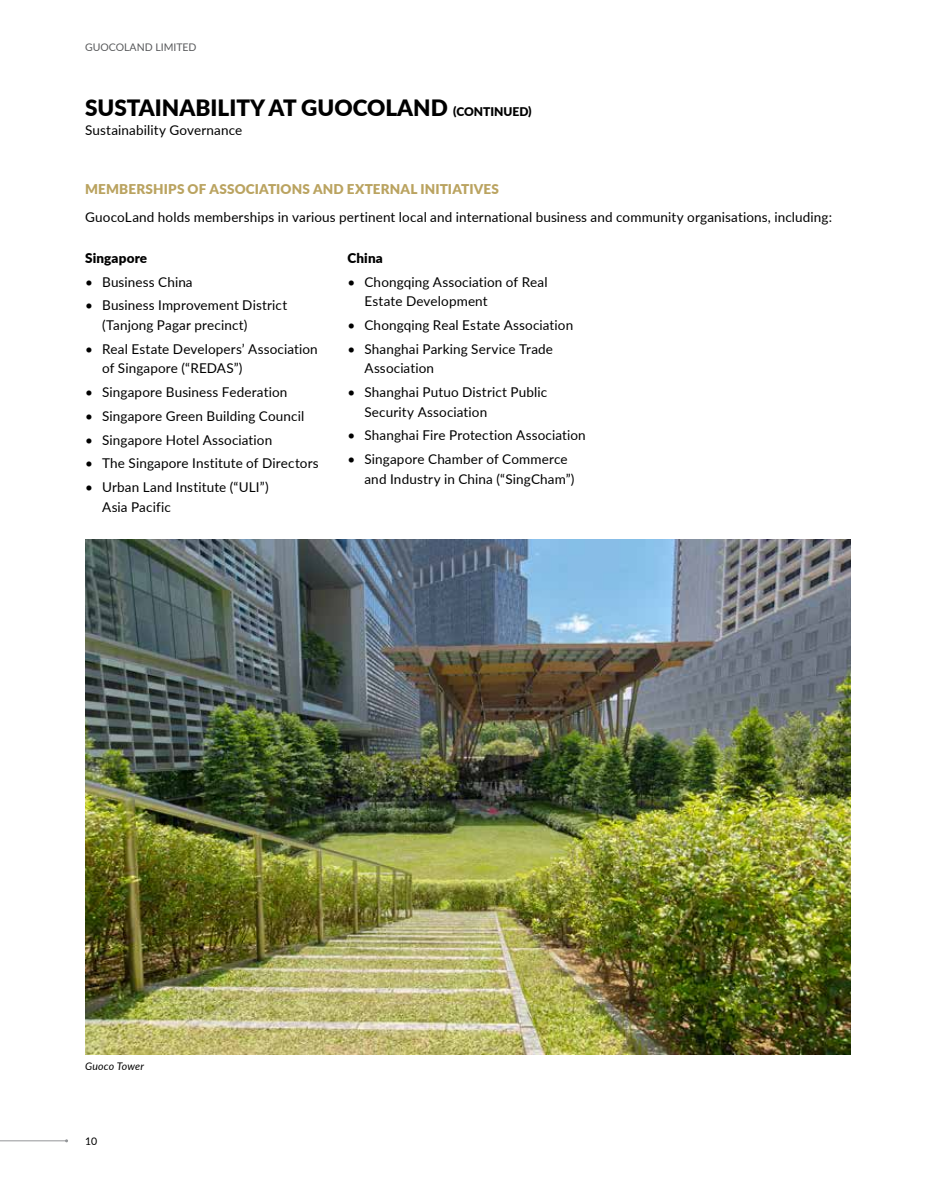
<style>
.page{position:relative;width:936px;height:1191px;background:#fff}
.page>*{position:absolute;margin:0;border:0;box-sizing:border-box;transform-origin:0 0}
.t1{font:900 22.5px "Lato";color:#000}
.t2{font:13.5px/19.5px "Lato";letter-spacing:.01em;color:#000}
.t3{font:900 13.5px "Lato";letter-spacing:.01em;color:#baa360}
.t4{font:900 13.5px "Lato";letter-spacing:.01em;color:#000}
.t5{font:10.5px "Lato";color:#58595b}
.t6{font:italic 10.5px "Lato";letter-spacing:.015em;color:#000}
.t7{font:10.5px "Lato";color:#000}
.s1{font-size:12px}
</style>
<div class="page">
<img style="left:85px;top:540px;width:765px;height:514px">
<hr style="left:0;top:1140px;width:67px;height:1px;background:#939598">
<p class="t5" style="left:85px;top:40px;width:113px">GUOCOLAND LIMITED</p>
<h1 class="t1" style="left:85px;top:91px;width:448px">SUSTAINABILITY AT GUOCOLAND <span class="s1">(CONTINUED)</span></h1>
<p class="t2" style="left:85px;top:120px;width:159px">Sustainability Governance</p>
<p class="t3" style="left:85px;top:179px;width:415px">MEMBERSHIPS OF ASSOCIATIONS AND EXTERNAL INITIATIVES</p>
<p class="t2" style="left:85px;top:206px;width:748px">GuocoLand holds memberships in various pertinent local and international business and community organisations, including:</p>
<p class="t4" style="left:85px;top:248px;width:64px">Singapore</p>
<p class="t2" style="left:85px;top:271px;width:109px">• Business China</p>
<p class="t2" style="left:102px;top:295px;width:187px;text-indent:-17px">• Business Improvement District (Tanjong Pagar precinct)</p>
<p class="t2" style="left:102px;top:338px;width:217px;text-indent:-17px">• Real Estate Developers’ Association of Singapore (“REDAS”)</p>
<p class="t2" style="left:85px;top:382px;width:204px">• Singapore Business Federation</p>
<p class="t2" style="left:85px;top:405px;width:221px">• Singapore Green Building Council</p>
<p class="t2" style="left:85px;top:429px;width:189px">• Singapore Hotel Association</p>
<p class="t2" style="left:85px;top:453px;width:235px">• The Singapore Institute of Directors</p>
<p class="t2" style="left:102px;top:477px;width:168px;text-indent:-17px">• Urban Land Institute (“ULI”)<br>Asia Pacific</p>
<p class="t4" style="left:347px;top:248px;width:37px">China</p>
<p class="t2" style="left:364px;top:271px;width:184px;text-indent:-17px">• Chongqing Association of Real<br>Estate Development</p>
<p class="t2" style="left:347px;top:315px;width:227px">• Chongqing Real Estate Association</p>
<p class="t2" style="left:364px;top:338px;width:190px;text-indent:-17px">• Shanghai Parking Service Trade<br>Association</p>
<p class="t2" style="left:364px;top:382px;width:184px;text-indent:-17px">• Shanghai Putuo District Public<br>Security Association</p>
<p class="t2" style="left:347px;top:425px;width:240px">• Shanghai Fire Protection Association</p>
<p class="t2" style="left:364px;top:449px;width:211px;text-indent:-17px">• Singapore Chamber of Commerce and Industry in China (“SingCham”)</p>
<p class="t6" style="left:85px;top:1059px;width:60px">Guoco Tower</p>
<p class="t7" style="left:85px;top:1133px;width:14px">10</p>
</div>
